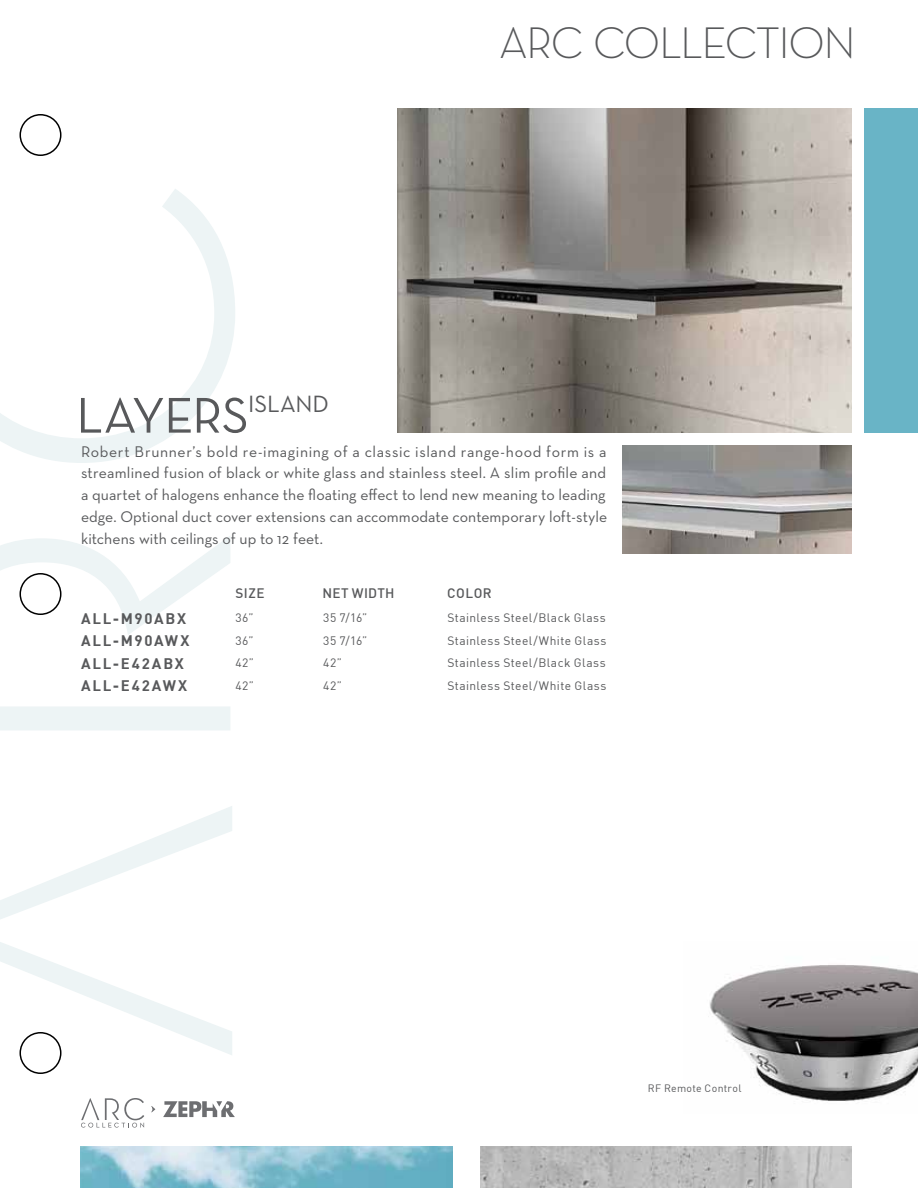
<style>
.page{position:relative;width:918px;height:1188px;background:#fff}
.page>*{position:absolute;margin:0;border:0;box-sizing:border-box;transform-origin:0 0}
.t1{font:51px "Neutra Text";letter-spacing:-.02em;color:#58595b}
.t2{font:300 45px "Neutra Text";letter-spacing:-.04em;color:#58595b}
.t3{font:15.75px/21.8px "Neutra Text";color:#58595b;text-align:justify}
.t4{font:700 15px/22.5px "DIN";letter-spacing:.12em;color:#58595b}
.t5{font:500 13.5px "DIN";letter-spacing:.035em;color:#58595b}
.t6{font:12px/22.5px "DIN";letter-spacing:.04em;color:#58595b;text-align:justify}
.t7{font:10.5px "DIN";letter-spacing:.03em;color:#58595b}
</style>
<div class="page">
<div style="left:864px;top:108px;width:54px;height:325px;background:#69b4c6"></div>
<svg style="left:163px;top:1101px;width:72px;height:16px"></svg>
<svg style="left:81px;top:1098px;width:63px;height:30px"></svg>
<svg style="left:151px;top:1106px;width:4px;height:7px"></svg>
<img style="left:480px;top:1147px;width:371px;height:41px">
<img style="left:81px;top:1147px;width:372px;height:41px">
<svg style="left:0;top:806px;width:232px;height:250px"></svg>
<svg style="left:0;top:536px;width:230px;height:194px"></svg>
<svg style="left:0;top:189px;width:235px;height:274px"></svg>
<img style="left:398px;top:108px;width:453px;height:325px">
<img style="left:622px;top:446px;width:229px;height:108px">
<img style="left:709px;top:965px;width:209px;height:136px">
<div style="left:20px;top:573px;width:42px;height:42px;border:2px solid #000;border-radius:50%"></div>
<div style="left:20px;top:114px;width:42px;height:42px;border:2px solid #000;border-radius:50%"></div>
<div style="left:20px;top:1032px;width:42px;height:42px;border:2px solid #000;border-radius:50%"></div>
<h2 class="t2" style="left:499px;top:15px;width:359px">ARC COLLECTION</h2>
<h1 class="t1" style="left:76px;top:384px;width:254px">LAYERS<sup>ISLAND</sup></h1>
<p class="t3" style="left:81px;top:440px;width:528px">Robert Brunner’s bold re-imagining of a classic island range-hood form is a streamlined fusion of black or white glass and stainless steel. A slim profile and a quartet of halogens enhance the floating effect to lend new meaning to leading edge. Optional duct cover extensions can accommodate contemporary loft-style kitchens with ceilings of up to 12 feet.</p>
<p class="t5" style="left:236px;top:585px;width:30px">SIZE</p>
<p class="t5" style="left:323px;top:585px;width:73px">NET WIDTH</p>
<p class="t5" style="left:447px;top:585px;width:46px">COLOR</p>
<p class="t4" style="left:81px;top:606px;width:110px">ALL-M90ABX<br>ALL-M90AWX<br>ALL-E42ABX<br>ALL-E42AWX</p>
<p class="t6" style="left:236px;top:606px;width:20px">36” 36” 42” 42”</p>
<p class="t6" style="left:323px;top:606px;width:46px;text-align:left">35 7/16”<br>35 7/16”<br>42”<br>42”</p>
<p class="t6" style="left:447px;top:606px;width:160px">Stainless Steel/Black Glass Stainless Steel/White Glass Stainless Steel/Black Glass Stainless Steel/White Glass</p>
<p class="t7" style="left:648px;top:1081px;width:95px">RF Remote Control</p>
</div>
